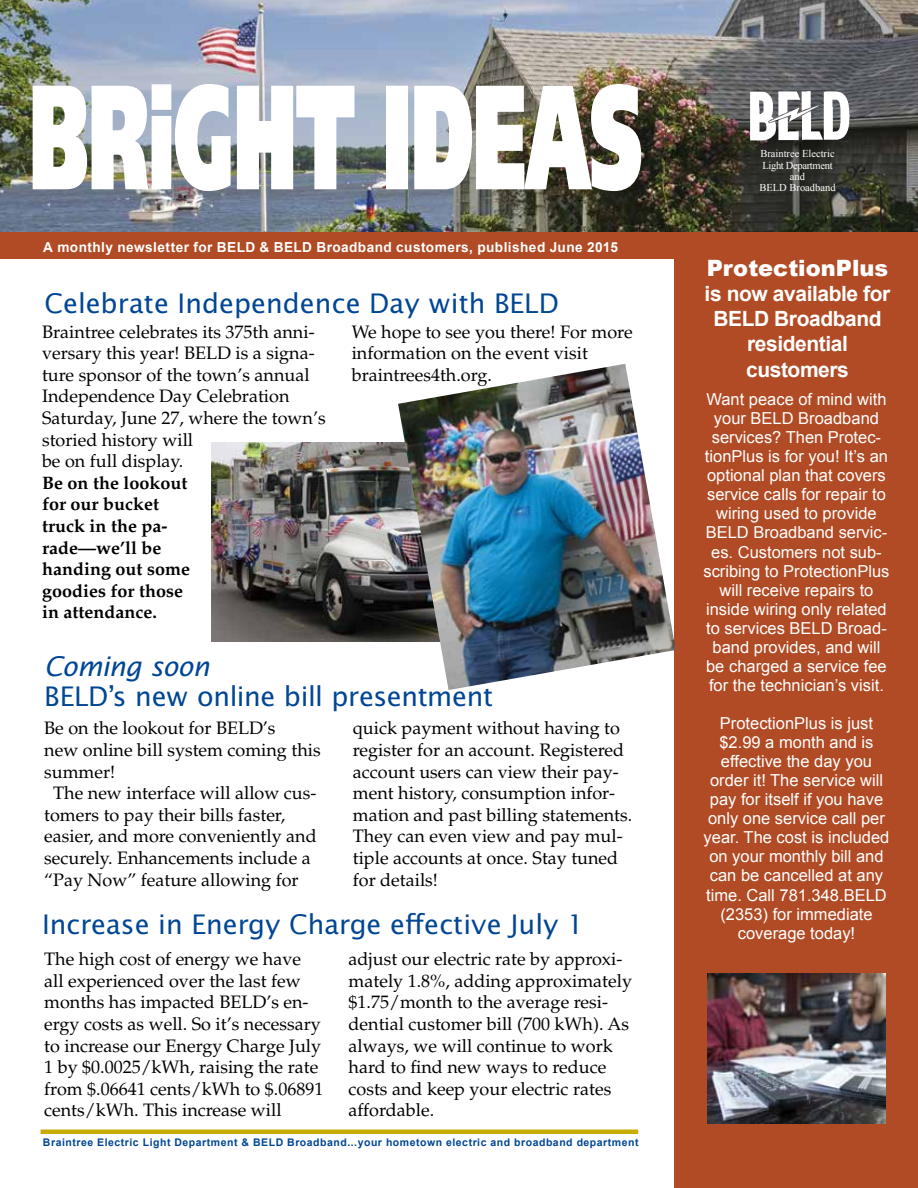
<style>
.page{position:relative;width:918px;height:1188px;background:#fff}
.page>*{position:absolute;margin:0;border:0;box-sizing:border-box;transform-origin:0 0}
.t1{font:27px "Lucida Sans";color:#004694}
.t2{font:27px "Lucida Sans";letter-spacing:-.02em;color:#004694}
.t3{font:italic 27px "Lucida Sans";letter-spacing:-.015em;color:#004694}
.t4{font:900 22.5px "Arial";color:#fff}
.t5{font:700 21px/25.2px "Arial";letter-spacing:-.02em;color:#fff;text-align:center}
.t6{font:18px/21.6px "Palatino";color:#000}
.t7{font:700 18px/21.6px "Palatino";color:#000}
.t8{font:16.5px/19px "Arial";color:#fff;text-align:center}
.t9{font:700 13.8px "Arial";letter-spacing:.03em;color:#fff}
.t10{font:700 10.5px "Arial";letter-spacing:.05em;color:#004694}
.t11{font:10.5px/11.2px "Times New Roman";color:#fff;text-align:center}
</style>
<div class="page">
<img style="left:0;top:0;width:918px;height:232px">
<div style="left:674px;top:250px;width:244px;height:938px;background:#b14b25"></div>
<hr style="left:41px;top:1130px;width:597px;height:4px;background:#c8ac00">
<div style="left:0;top:232px;width:918px;height:27px;background:#b14b25"></div>
<img style="left:750px;top:92px;width:99px;height:49px">
<svg style="left:32px;top:83px;width:323px;height:109px"></svg>
<div style="left:386px;top:86px;width:22px;height:103px;background:#fff"></div>
<svg style="left:414px;top:83px;width:228px;height:109px"></svg>
<img style="left:211px;top:442px;width:187px;height:200px">
<img style="left:398px;top:364px;width:278px;height:326px">
<img style="left:708px;top:974px;width:177px;height:150px">
<p class="t9" style="left:43px;top:237px;width:576px">A monthly newsletter for BELD &amp; BELD Broadband customers, published June 2015</p>
<h1 class="t1" style="left:44px;top:287px;width:516px">Celebrate Independence Day with BELD</h1>
<p class="t9" style="left:550px;top:237px;width:99px">February 2013</p>
<p class="t6" style="left:42px;top:321px;width:285px">Braintree celebrates its 375th anni&shy;versary this year! BELD is a signa&shy;ture sponsor of the town’s annual<br>Independence Day Celebration<br>Saturday, June 27, where the town’s storied history will<br>be on full display.</p>
<p class="t7" style="left:42px;top:472px;width:149px">Be on the lookout for our bucket truck in the pa&shy;rade—we’ll be handing out some goodies for those in attendance.</p>
<p class="t6" style="left:352px;top:321px;width:282px">We hope to see you there! For more information on the event visit braintrees4th.org.</p>
<h1 class="t3" style="left:44px;top:650px;width:167px">Coming soon</h1>
<h1 class="t2" style="left:44px;top:680px;width:450px">BELD’s new online bill presentment</h1>
<p class="t6" style="left:44px;top:718px;width:233px">Be on the lookout for BELD’s</p>
<p class="t6" style="left:44px;top:739px;width:278px">new online bill system coming this</p>
<p class="t6" style="left:44px;top:761px;width:73px">summer!</p>
<p class="t6" style="left:53px;top:783px;width:265px">The new interface will allow cus-</p>
<p class="t6" style="left:44px;top:804px;width:242px">tomers to pay their bills faster,</p>
<p class="t6" style="left:44px;top:826px;width:274px">easier, and more conveniently and</p>
<p class="t6" style="left:44px;top:847px;width:268px">securely. Enhancements include a</p>
<p class="t6" style="left:44px;top:869px;width:256px">“Pay Now” feature allowing for</p>
<p class="t6" style="left:353px;top:718px;width:281px">quick payment without having to register for an account. Registered account users can view their pay&shy;ment history, consumption infor&shy;mation and past billing statements.<br>They can even view and pay mul&shy;tiple accounts at once. Stay tuned for details!</p>
<h1 class="t1" style="left:42px;top:909px;width:544px">Increase in Energy Charge effective July 1</h1>
<p class="t6" style="left:44px;top:949px;width:281px">The high cost of energy we have all experienced over the last few months has impacted BELD’s en&shy;ergy costs as well. So it’s necessary to increase our Energy Charge July<br>1 by $0.0025/kWh, raising the rate from $.06641 cents/kWh to $.06891 cents/kWh. This increase will</p>
<p class="t6" style="left:349px;top:949px;width:285px">adjust our electric rate by approxi&shy;mately 1.8%, adding approximately $1.75/month to the average resi&shy;dential customer bill (700 kWh). As always, we will continue to work hard to find new ways to reduce costs and keep your electric rates affordable.</p>
<p class="t10" style="left:43px;top:1135px;width:597px">Braintree Electric Light Department &amp; BELD Broadband...your hometown electric and broadband department</p>
<p class="t11" style="left:759px;top:148px;width:78px">Braintree Electric<br>Light Department and<br>BELD Broadband</p>
<p class="t4" style="left:707px;top:252px;width:183px">ProtectionPlus</p>
<p class="t5" style="left:705px;top:281px;width:187px">is now available for<br>BELD Broadband residential customers</p>
<p class="t8" style="left:703px;top:390px;width:188px">Want peace of mind with your BELD Broadband services? Then Protec&shy;tionPlus is for you! It’s an optional plan that covers service calls for repair to wiring used to provide<br>BELD Broadband servic&shy;es. Customers not sub&shy;scribing to ProtectionPlus will receive repairs to inside wiring only related to services BELD Broad&shy;band provides, and will be charged a service fee for the technician’s visit.</p>
<p class="t8" style="left:704px;top:714px;width:187px">ProtectionPlus is just $2.99 a month and is effective the day you order it! The service will pay for itself if you have only one service call per year. The cost is included on your monthly bill and can be cancelled at any time. Call 781.348.BELD (2353) for immediate coverage today!</p>
</div>
